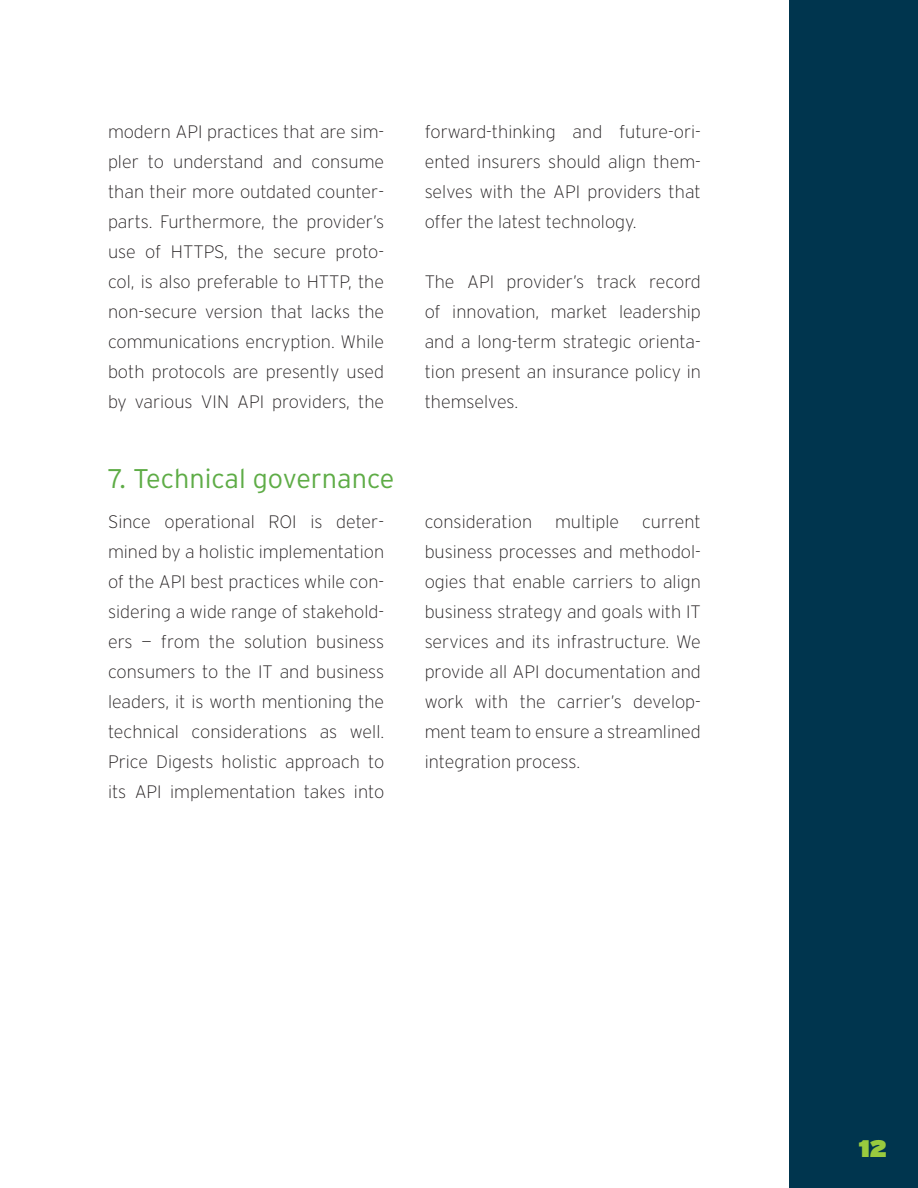
<style>
.page{position:relative;width:918px;height:1188px;background:#fff}
.page>*{position:absolute;margin:0;border:0;box-sizing:border-box;transform-origin:0 0}
.t1{font:300 27px "Interstate";color:#5eac46}
.t2{font:900 24px "Interstate";color:#99ca3e}
.Columns{font:200 18px/30px "Interstate";color:#231f20;text-align:justify}
</style>
<div class="page">
<div style="left:789px;top:0;width:129px;height:1188px;background:#00354e"></div>
<p class="Columns" style="left:108px;top:117px;width:278px">modern API practices that are sim&shy;pler to understand and consume than their more outdated counter&shy;parts. Furthermore, the provider’s use of HTTPS, the secure proto&shy;col, is also preferable to HTTP, the non-secure version that lacks the communications encryption. While both protocols are presently used by various VIN API providers, the</p>
<p class="Columns" style="left:425px;top:117px;width:278px">forward-thinking and future-ori&shy;ented insurers should align them&shy;selves with the API providers that offer the latest technology.</p>
<p class="Columns" style="left:425px;top:267px;width:278px">The API provider’s track record of innovation, market leadership and a long-term strategic orienta&shy;tion present an insurance policy in themselves.</p>
<p class="t1" style="left:108px;top:463px;width:288px">7. Technical governance</p>
<p class="Columns" style="left:108px;top:507px;width:278px">Since operational ROI is deter&shy;mined by a holistic implementation of the API best practices while con&shy;sidering a wide range of stakehold&shy;ers — from the solution business consumers to the IT and business leaders, it is worth mentioning the technical considerations as well.<br>Price Digests holistic approach to its API implementation takes into</p>
<p class="Columns" style="left:425px;top:507px;width:109px">consideration</p>
<p class="Columns" style="left:555px;top:507px;width:66px">multiple</p>
<p class="Columns" style="left:425px;top:507px;width:278px;text-indent:217px">current business processes and methodol&shy;ogies that enable carriers to align business strategy and goals with IT services and its infrastructure. We provide all API documentation and work with the carrier’s develop&shy;ment team to ensure a streamlined integration process.</p>
<p class="t2" style="left:859px;top:1133px;width:29px">12</p>
</div>
